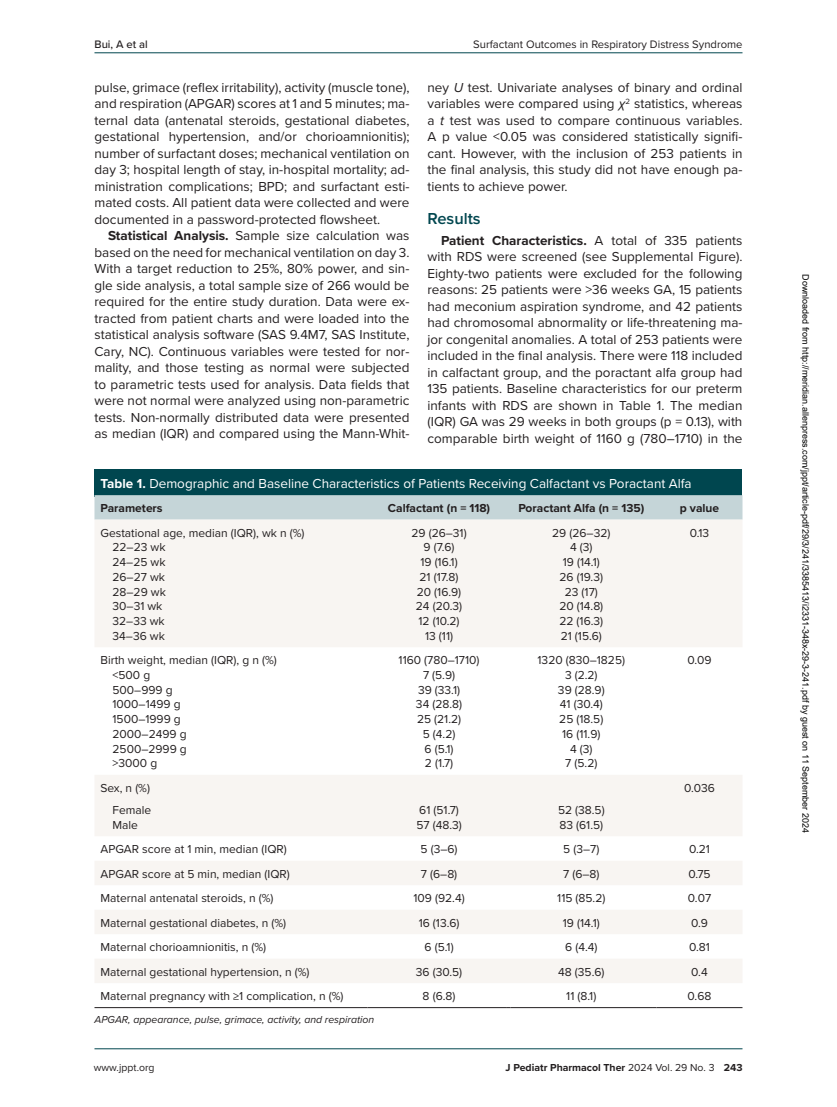
<style>
.page{position:relative;width:837px;height:1107px;background:#fff}
.page>*{position:absolute;margin:0;border:0;box-sizing:border-box;transform-origin:0 0}
.t1{font:600 16.5px "Proxima Nova";color:#00464f}
.t2{font:13.5px/16.5px "Proxima Nova";color:#231f20;text-align:justify}
.t3{font:13.5px "Proxima Nova";color:#fff}
.t4{font:12px "Proxima Nova";color:#231f20}
.t5{font:700 12px "Proxima Nova";color:#231f20}
.t6{font:11.25px "Proxima Nova";color:#231f20}
.t7{font:500 11.25px "Proxima Nova";color:#231f20}
.t8{font:italic 10.5px "Proxima Nova";color:#231f20}
.t9{font:700 10.5px "Proxima Nova";color:#231f20}
.t10{font:10.5px "Proxima Nova";color:#231f20}
.t11{font:9px "Arial";color:#000}
.s1{font-weight:700}
.s2{font-style:italic}
.s3{font-weight:400}
</style>
<div class="page">
<hr style="left:94px;top:52px;width:648px;height:1px;background:#00464f">
<hr style="left:94px;top:1048px;width:648px;height:1px;background:#00464f">
<div style="left:94px;top:470px;width:648px;height:27px;background:#00464f"></div>
<svg style="left:94px;top:495px;width:648px;height:25px;background:#c5d4d7"></svg>
<svg style="left:95px;top:520px;width:647px;height:463px;fill:#f8f5f2"></svg>
<hr style="left:94px;top:1007px;width:274px;height:1px;background:#231f20">
<hr style="left:372px;top:1007px;width:134px;height:1px;background:#231f20">
<hr style="left:511px;top:1007px;width:141px;height:1px;background:#231f20">
<hr style="left:657px;top:1007px;width:85px;height:1px;background:#231f20">
<p class="t7" style="left:95px;top:35px;width:55px">Bui, A et al</p>
<p class="t6" style="left:473px;top:35px;width:271px">Surfactant Outcomes in Respiratory Distress Syndrome</p>
<p class="t2" style="left:94px;top:78px;width:317px">pulse, grimace (reflex irritability), activity (muscle tone), and respiration (APGAR) scores at 1 and 5 minutes; ma&shy;ternal data (antenatal steroids, gestational diabetes, gestational hypertension, and/or chorioamnionitis); number of surfactant doses; mechanical ventilation on day 3; hospital length of stay, in-hospital mortality; ad&shy;ministration complications; BPD; and surfactant esti&shy;mated costs. All patient data were collected and were documented in a password-protected flowsheet.</p>
<p class="t2" style="left:94px;top:227px;width:317px;text-indent:14px"><span class="s1">Statistical Analysis.</span> Sample size calculation was based on the need for mechanical ventilation on day 3.<br>With a target reduction to 25%, 80% power, and sin&shy;gle side analysis, a total sample size of 266 would be required for the entire study duration. Data were ex&shy;tracted from patient charts and were loaded into the statistical analysis software (SAS 9.4M7, SAS Institute, Cary, NC). Continuous variables were tested for nor&shy;mality, and those testing as normal were subjected to parametric tests used for analysis. Data fields that were not normal were analyzed using non-parametric tests. Non-normally distributed data were presented as median (IQR) and compared using the Mann-Whit-</p>
<p class="t2" style="left:427px;top:78px;width:317px">ney <span class="s2">U</span> test. Univariate analyses of binary and ordinal variables were compared using <span class="s2">χ</span><sup>2</sup> statistics, whereas a <span class="s2">t</span> test was used to compare continuous variables.<br>A p value &lt;0.05 was considered statistically signifi&shy;cant. However, with the inclusion of 253 patients in the final analysis, this study did not have enough pa&shy;tients to achieve power.</p>
<p class="t1" style="left:428px;top:206px;width:55px">Results</p>
<p class="t2" style="left:428px;top:231px;width:317px;text-indent:14px"><span class="s1">Patient Characteristics.</span> A total of 335 patients with RDS were screened (see Supplemental Figure).<br>Eighty-two patients were excluded for the following reasons: 25 patients were &gt;36 weeks GA, 15 patients had meconium aspiration syndrome, and 42 patients had chromosomal abnormality or life-threatening ma&shy;jor congenital anomalies. A total of 253 patients were included in the final analysis. There were 118 included in calfactant group, and the poractant alfa group had 135 patients. Baseline characteristics for our preterm infants with RDS are shown in Table 1. The median (IQR) GA was 29 weeks in both groups (p = 0.13), with comparable birth weight of 1160 g (780–1710) in the</p>
<p class="t3" style="left:100px;top:473px;width:593px"><span class="s1">Table 1.</span> Demographic and Baseline Characteristics of Patients Receiving Calfactant vs Poractant Alfa</p>
<p class="t5" style="left:100px;top:499px;width:64px">Parameters</p>
<p class="t5" style="left:388px;top:499px;width:104px">Calfactant (n = 118)</p>
<p class="t5" style="left:518px;top:499px;width:127px">Poractant Alfa (n = 135)</p>
<p class="t5" style="left:680px;top:499px;width:41px">p value</p>
<p class="t4" style="left:101px;top:524px;width:206px">Gestational age, median (IQR), wk n (%)</p>
<p class="t4" style="left:411px;top:524px;width:57px">29 (26–31)</p>
<p class="t4" style="left:552px;top:524px;width:60px">29 (26–32)</p>
<p class="t4" style="left:690px;top:524px;width:21px">0.13</p>
<p class="t4" style="left:113px;top:538px;width:55px">22–23 wk</p>
<p class="t4" style="left:424px;top:538px;width:33px">9 (7.6)</p>
<p class="t4" style="left:570px;top:538px;width:24px">4 (3)</p>
<p class="t4" style="left:113px;top:553px;width:55px">24–25 wk</p>
<p class="t4" style="left:420px;top:553px;width:39px">19 (16.1)</p>
<p class="t4" style="left:563px;top:553px;width:38px">19 (14.1)</p>
<p class="t4" style="left:113px;top:568px;width:54px">26–27 wk</p>
<p class="t4" style="left:420px;top:568px;width:40px">21 (17.8)</p>
<p class="t4" style="left:560px;top:568px;width:45px">26 (19.3)</p>
<p class="t4" style="left:113px;top:583px;width:55px">28–29 wk</p>
<p class="t4" style="left:417px;top:583px;width:46px">20 (16.9)</p>
<p class="t4" style="left:565px;top:583px;width:35px">23 (17)</p>
<p class="t4" style="left:113px;top:597px;width:51px">30–31 wk</p>
<p class="t4" style="left:416px;top:597px;width:48px">24 (20.3)</p>
<p class="t4" style="left:559px;top:597px;width:45px">20 (14.8)</p>
<p class="t4" style="left:113px;top:612px;width:54px">32–33 wk</p>
<p class="t4" style="left:419px;top:612px;width:43px">12 (10.2)</p>
<p class="t4" style="left:559px;top:612px;width:45px">22 (16.3)</p>
<p class="t4" style="left:113px;top:627px;width:54px">34–36 wk</p>
<p class="t4" style="left:425px;top:627px;width:29px">13 (11)</p>
<p class="t4" style="left:561px;top:627px;width:43px">21 (15.6)</p>
<p class="t4" style="left:101px;top:651px;width:178px">Birth weight, median (IQR), g n (%)</p>
<p class="t4" style="left:399px;top:651px;width:82px">1160 (780–1710)</p>
<p class="t4" style="left:538px;top:651px;width:89px">1320 (830–1825)</p>
<p class="t4" style="left:687px;top:651px;width:26px">0.09</p>
<p class="t4" style="left:113px;top:666px;width:39px">&lt;500 g</p>
<p class="t4" style="left:423px;top:666px;width:34px">7 (5.9)</p>
<p class="t4" style="left:565px;top:666px;width:34px">3 (2.2)</p>
<p class="t4" style="left:113px;top:681px;width:62px">500–999 g</p>
<p class="t4" style="left:418px;top:681px;width:44px">39 (33.1)</p>
<p class="t4" style="left:558px;top:681px;width:48px">39 (28.9)</p>
<p class="t4" style="left:113px;top:695px;width:70px">1000–1499 g</p>
<p class="t4" style="left:416px;top:695px;width:48px">34 (28.8)</p>
<p class="t4" style="left:560px;top:695px;width:44px">41 (30.4)</p>
<p class="t4" style="left:113px;top:710px;width:70px">1500–1999 g</p>
<p class="t4" style="left:417px;top:710px;width:46px">25 (21.2)</p>
<p class="t4" style="left:559px;top:710px;width:46px">25 (18.5)</p>
<p class="t4" style="left:113px;top:725px;width:76px">2000–2499 g</p>
<p class="t4" style="left:423px;top:725px;width:34px">5 (4.2)</p>
<p class="t4" style="left:562px;top:725px;width:40px">16 (11.9)</p>
<p class="t4" style="left:113px;top:740px;width:76px">2500–2999 g</p>
<p class="t4" style="left:425px;top:740px;width:31px">6 (5.1)</p>
<p class="t4" style="left:570px;top:740px;width:24px">4 (3)</p>
<p class="t4" style="left:113px;top:754px;width:46px">&gt;3000 g</p>
<p class="t4" style="left:425px;top:754px;width:30px">2 (1.7)</p>
<p class="t4" style="left:565px;top:754px;width:34px">7 (5.2)</p>
<p class="t4" style="left:101px;top:779px;width:51px">Sex, n (%)</p>
<p class="t4" style="left:684px;top:779px;width:32px">0.036</p>
<p class="t4" style="left:113px;top:801px;width:40px">Female</p>
<p class="t4" style="left:419px;top:801px;width:41px">61 (51.7)</p>
<p class="t4" style="left:558px;top:801px;width:48px">52 (38.5)</p>
<p class="t4" style="left:113px;top:816px;width:27px">Male</p>
<p class="t4" style="left:416px;top:816px;width:47px">57 (48.3)</p>
<p class="t4" style="left:559px;top:816px;width:45px">83 (61.5)</p>
<p class="t4" style="left:101px;top:840px;width:188px">APGAR score at 1 min, median (IQR)</p>
<p class="t4" style="left:421px;top:840px;width:39px">5 (3–6)</p>
<p class="t4" style="left:563px;top:840px;width:38px">5 (3–7)</p>
<p class="t4" style="left:689px;top:840px;width:22px">0.21</p>
<p class="t4" style="left:101px;top:865px;width:191px">APGAR score at 5 min, median (IQR)</p>
<p class="t4" style="left:421px;top:865px;width:38px">7 (6–8)</p>
<p class="t4" style="left:563px;top:865px;width:38px">7 (6–8)</p>
<p class="t4" style="left:688px;top:865px;width:24px">0.75</p>
<p class="t4" style="left:101px;top:889px;width:174px">Maternal antenatal steroids, n (%)</p>
<p class="t4" style="left:414px;top:889px;width:53px">109 (92.4)</p>
<p class="t4" style="left:557px;top:889px;width:50px">115 (85.2)</p>
<p class="t4" style="left:688px;top:889px;width:25px">0.07</p>
<p class="t4" style="left:101px;top:914px;width:187px">Maternal gestational diabetes, n (%)</p>
<p class="t4" style="left:419px;top:914px;width:42px">16 (13.6)</p>
<p class="t4" style="left:563px;top:914px;width:38px">19 (14.1)</p>
<p class="t4" style="left:691px;top:914px;width:18px">0.9</p>
<p class="t4" style="left:101px;top:938px;width:167px">Maternal chorioamnionitis, n (%)</p>
<p class="t4" style="left:425px;top:938px;width:31px">6 (5.1)</p>
<p class="t4" style="left:565px;top:938px;width:34px">6 (4.4)</p>
<p class="t4" style="left:689px;top:938px;width:22px">0.81</p>
<p class="t4" style="left:101px;top:963px;width:210px">Maternal gestational hypertension, n (%)</p>
<p class="t4" style="left:416px;top:963px;width:48px">36 (30.5)</p>
<p class="t4" style="left:558px;top:963px;width:48px">48 (35.6)</p>
<p class="t4" style="left:691px;top:963px;width:18px">0.4</p>
<p class="t4" style="left:101px;top:987px;width:244px">Maternal pregnancy with ≥1 complication, n (%)</p>
<p class="t4" style="left:423px;top:987px;width:34px">8 (6.8)</p>
<p class="t4" style="left:566px;top:987px;width:32px">11 (8.1)</p>
<p class="t4" style="left:688px;top:987px;width:25px">0.68</p>
<p class="t8" style="left:94px;top:1012px;width:281px">APGAR, appearance, pulse, grimace, activity, and respiration</p>
<p class="t10" style="left:94px;top:1060px;width:62px">www.jppt.org</p>
<p class="t9" style="left:506px;top:1060px;width:238px">J Pediatr Pharmacol Ther <span class="s3">2024 Vol. 29 No. 3</span> 243</p>
<p class="t11" style="left:809px;top:274px;width:560px;rotate:90deg">Downloaded from http://meridian.allenpress.com/jppt/article-pdf/29/3/241/3385413/i2331-348x-29-3-241.pdf by guest on 11 September 2024</p>
</div>
